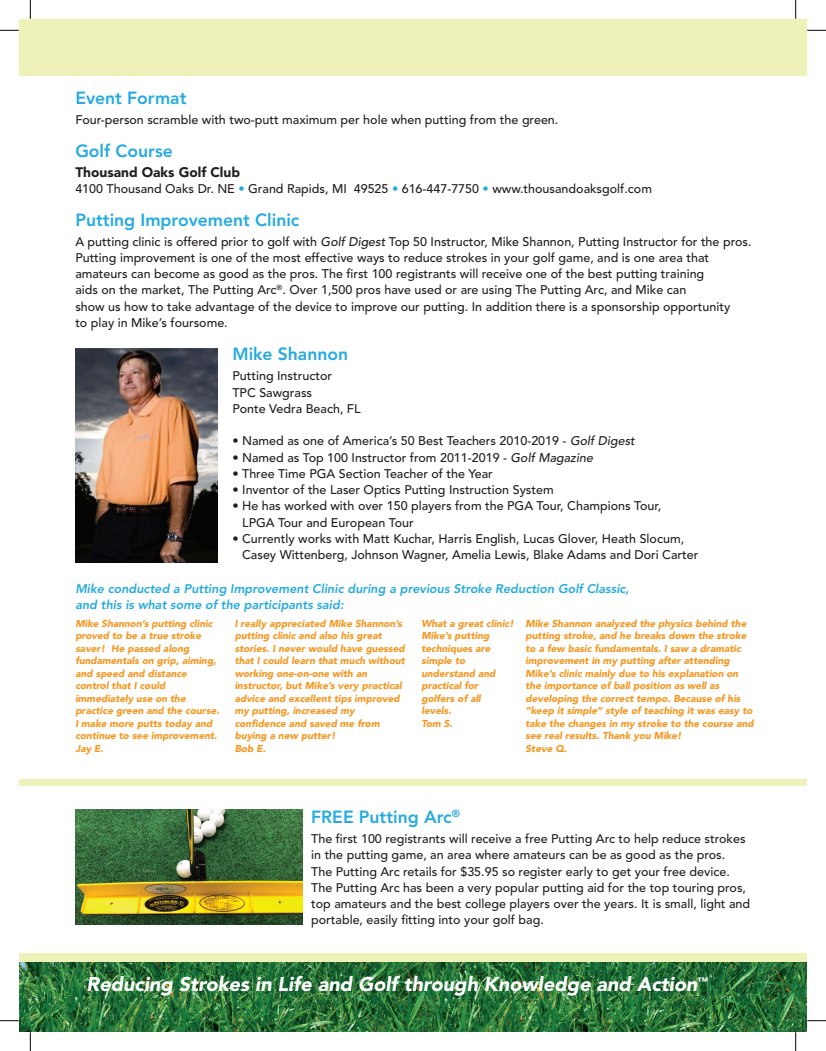
<style>
.page{position:relative;width:826px;height:1051px;background:#fff}
.page>*{position:absolute;margin:0;border:0;box-sizing:border-box;transform-origin:0 0}
.t1{font:italic 900 19.75px "Avenir";color:#fff}
.t2{font:800 17.5px "Avenir";color:#24aae1}
.t3{font:900 13.75px "Avenir";color:#231f20}
.t4{font:500 12.5px/16.2px "Avenir";color:#231f20}
.t5{font:italic 800 12.5px/16.2px "Avenir";color:#24aae1}
.t6{font:italic 900 10px/12.5px "Avenir";color:#f7951d}
.s1{color:#24aae1}
.s2{font-style:italic}
</style>
<div class="page">
<img style="left:19px;top:961px;width:788px;height:71px">
<div style="left:19px;top:953px;width:788px;height:8px;background:#eef1b8"></div>
<div style="left:19px;top:19px;width:788px;height:56px;background:#eef1b8"></div>
<div style="left:19px;top:779px;width:788px;height:7px;background:#eef1b8"></div>
<img style="left:75px;top:349px;width:142px;height:213px">
<img style="left:75px;top:809px;width:227px;height:115px">
<svg style="left:0;top:30px;width:19px;height:1px"></svg>
<svg style="left:807px;top:30px;width:19px;height:1px"></svg>
<svg style="left:0;top:1020px;width:19px;height:1px"></svg>
<svg style="left:807px;top:1020px;width:19px;height:1px"></svg>
<svg style="left:30px;top:0;width:1px;height:19px"></svg>
<svg style="left:30px;top:1032px;width:1px;height:19px"></svg>
<svg style="left:795px;top:0;width:1px;height:19px"></svg>
<svg style="left:795px;top:1032px;width:1px;height:19px"></svg>
<h2 class="t2" style="left:75px;top:88px;width:113px">Event Format</h2>
<p class="t4" style="left:75px;top:112px;width:484px">Four-person scramble with two-putt maximum per hole when putting from the green.</p>
<h2 class="t2" style="left:75px;top:140px;width:99px">Golf Course</h2>
<p class="t3" style="left:75px;top:164px;width:166px">Thousand Oaks Golf Club</p>
<p class="t4" style="left:75px;top:181px;width:578px">4100 Thousand Oaks Dr. NE <span class="s1">•</span> Grand Rapids, MI 49525 <span class="s1">•</span> 616-447-7750 <span class="s1">•</span> www.thousandoaksgolf.com</p>
<h2 class="t2" style="left:75px;top:209px;width:225px">Putting Improvement Clinic</h2>
<p class="t4" style="left:75px;top:233px;width:677px">A putting clinic is offered prior to golf with <span class="s2">Golf Digest</span> Top 50 Instructor, Mike Shannon, Putting Instructor for the pros.<br>Putting improvement is one of the most effective ways to reduce strokes in your golf game, and is one area that amateurs can become as good as the pros. The first 100 registrants will receive one of the best putting training<br>aids on the market, The Putting Arc<sup>®</sup>. Over 1,500 pros have used or are using The Putting Arc, and Mike can<br>show us how to take advantage of the device to improve our putting. In addition there is a sponsorship opportunity<br>to play in Mike’s foursome.</p>
<h2 class="t2" style="left:232px;top:344px;width:117px">Mike Shannon</h2>
<p class="t4" style="left:232px;top:368px;width:130px">Putting Instructor<br>TPC Sawgrass<br>Ponte Vedra Beach, FL</p>
<p class="t4" style="left:232px;top:433px;width:404px">• Named as one of America’s 50 Best Teachers 2010-2019 - <span class="s2">Golf Digest</span></p>
<p class="t4" style="left:232px;top:449px;width:362px">• Named as Top 100 Instructor from 2011-2019 - <span class="s2">Golf Magazine</span></p>
<p class="t4" style="left:232px;top:466px;width:262px">• Three Time PGA Section Teacher of the Year</p>
<p class="t4" style="left:232px;top:482px;width:323px">• Inventor of the Laser Optics Putting Instruction System</p>
<p class="t4" style="left:242px;top:498px;width:420px;text-indent:-10px">• He has worked with over 150 players from the PGA Tour, Champions Tour,<br>LPGA Tour and European Tour</p>
<p class="t4" style="left:242px;top:531px;width:458px;text-indent:-10px">• Currently works with Matt Kuchar, Harris English, Lucas Glover, Heath Slocum,<br>Casey Wittenberg, Johnson Wagner, Amelia Lewis, Blake Adams and Dori Carter</p>
<p class="t5" style="left:75px;top:580px;width:555px">Mike conducted a Putting Improvement Clinic during a previous Stroke Reduction Golf Classic, and this is what some of the participants said:</p>
<p class="t6" style="left:75px;top:617px;width:146px">Mike Shannon’s putting clinic proved to be a true stroke saver! He passed along fundamentals on grip, aiming, and speed and distance control that I could immediately use on the practice green and the course.<br>I make more putts today and continue to see improvement.<br>Jay E.</p>
<p class="t6" style="left:235px;top:617px;width:172px">I really appreciated Mike Shannon’s putting clinic and also his great stories. I never would have guessed that I could learn that much without working one-on-one with an instructor, but Mike’s very practical advice and excellent tips improved my putting, increased my confidence and saved me from buying a new putter!<br>Bob E.</p>
<p class="t6" style="left:421px;top:617px;width:94px">What a great clinic!<br>Mike’s putting techniques are simple to understand and practical for golfers of all<br>levels.<br>Tom S.</p>
<p class="t6" style="left:525px;top:617px;width:230px">Mike Shannon analyzed the physics behind the putting stroke, and he breaks down the stroke to a few basic fundamentals. I saw a dramatic improvement in my putting after attending Mike’s clinic mainly due to his explanation on the importance of ball position as well as developing the correct tempo. Because of his “keep it simple” style of teaching it was easy to take the changes in my stroke to the course and see real results. Thank you Mike!<br>Steve Q.</p>
<h2 class="t2" style="left:311px;top:806px;width:150px">FREE Putting Arc<sup>®</sup></h2>
<p class="t4" style="left:311px;top:831px;width:440px">The first 100 registrants will receive a free Putting Arc to help reduce strokes in the putting game, an area where amateurs can be as good as the pros.<br>The Putting Arc retails for $35.95 so register early to get your free device.<br>The Putting Arc has been a very popular putting aid for the top touring pros, top amateurs and the best college players over the years. It is small, light and portable, easily fitting into your golf bag.</p>
<h1 class="t1" style="left:87px;top:971px;width:623px">Reducing Strokes in Life and Golf through Knowledge and Action<sup>™</sup></h1>
</div>
